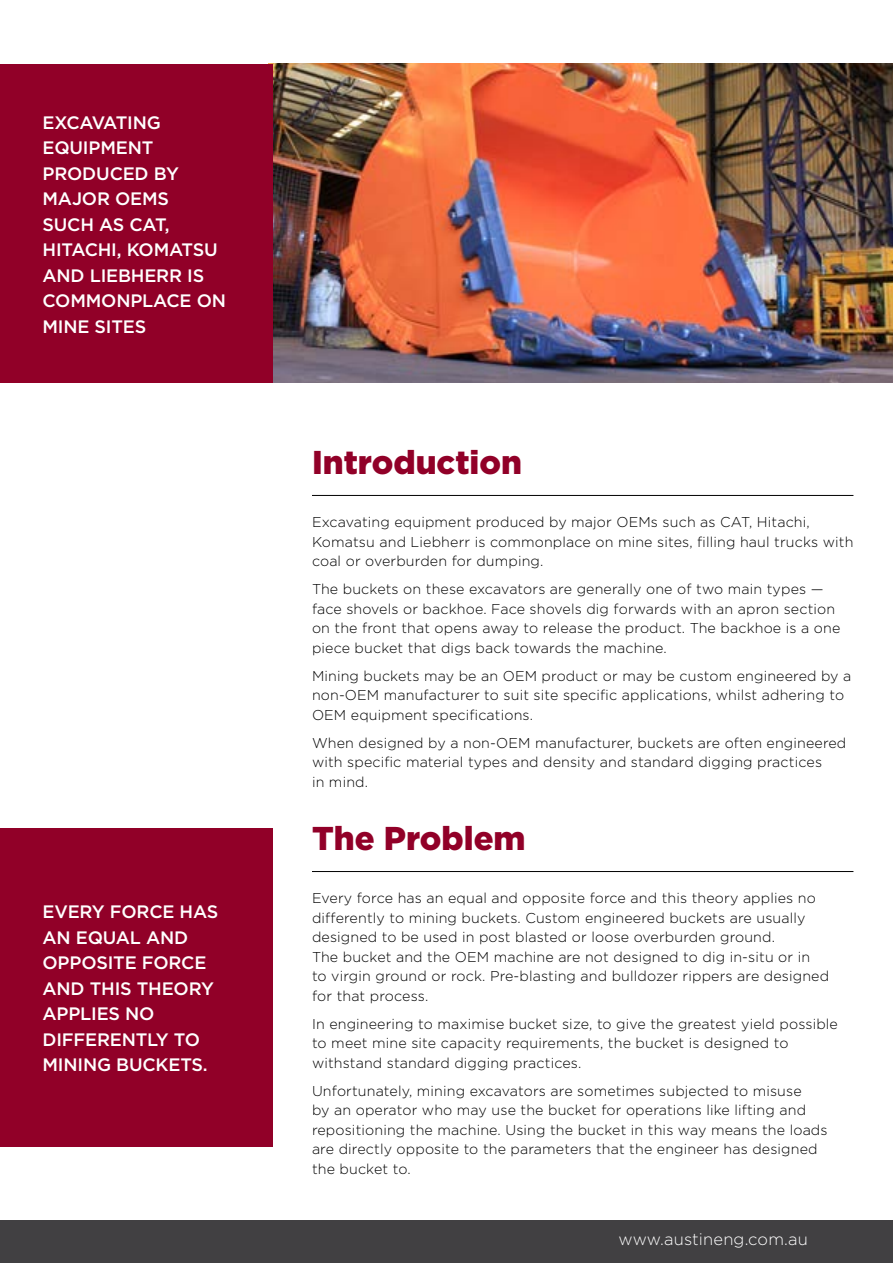
<style>
.page{position:relative;width:893px;height:1263px;background:#fff}
.page>*{position:absolute;margin:0;border:0;box-sizing:border-box;transform-origin:0 0}
.t1{font:900 33px "Gotham";color:#910028}
.t2{font:500 18px/25.5px "Gotham";letter-spacing:-.01em;color:#fff}
.t3{font:300 16.5px "Gotham";letter-spacing:.01em;color:#fff}
.t4{font:300 14.25px/19.5px "Gotham";letter-spacing:.01em;color:#000}
</style>
<div class="page">
<img style="left:272px;top:64px;width:621px;height:319px">
<hr style="left:312px;top:495px;width:541px;height:1px;background:#000">
<hr style="left:312px;top:871px;width:541px;height:1px;background:#000">
<div style="left:0;top:1220px;width:893px;height:43px;background:#414042"></div>
<div style="left:0;top:64px;width:272px;height:319px;background:#910028"></div>
<div style="left:0;top:827px;width:272px;height:319px;background:#910028"></div>
<p class="t2" style="left:43px;top:109px;width:185px">EXCAVATING<br>EQUIPMENT<br>PRODUCED BY<br>MAJOR OEMS<br>SUCH AS CAT,<br>HITACHI, KOMATSU<br>AND LIEBHERR IS<br>COMMONPLACE ON<br>MINE SITES</p>
<p class="t2" style="left:43px;top:898px;width:177px">EVERY FORCE HAS<br>AN EQUAL AND<br>OPPOSITE FORCE<br>AND THIS THEORY<br>APPLIES NO<br>DIFFERENTLY TO<br>MINING BUCKETS.</p>
<h1 class="t1" style="left:312px;top:443px;width:212px">Introduction</h1>
<p class="t4" style="left:312px;top:512px;width:543px">Excavating equipment produced by major OEMs such as CAT, Hitachi,<br>Komatsu and Liebherr is commonplace on mine sites, filling haul trucks with coal or overburden for dumping.</p>
<p class="t4" style="left:312px;top:579px;width:530px">The buckets on these excavators are generally one of two main types — face shovels or backhoe. Face shovels dig forwards with an apron section on the front that opens away to release the product. The backhoe is a one piece bucket that digs back towards the machine.</p>
<p class="t4" style="left:312px;top:666px;width:541px">Mining buckets may be an OEM product or may be custom engineered by a non-OEM manufacturer to suit site specific applications, whilst adhering to<br>OEM equipment specifications.</p>
<p class="t4" style="left:312px;top:733px;width:536px">When designed by a non-OEM manufacturer, buckets are often engineered with specific material types and density and standard digging practices<br>in mind.</p>
<h1 class="t1" style="left:312px;top:819px;width:215px">The Problem</h1>
<p class="t4" style="left:312px;top:888px;width:519px">Every force has an equal and opposite force and this theory applies no differently to mining buckets. Custom engineered buckets are usually designed to be used in post blasted or loose overburden ground.<br>The bucket and the OEM machine are not designed to dig in-situ or in<br>to virgin ground or rock. Pre-blasting and bulldozer rippers are designed for that process.</p>
<p class="t4" style="left:312px;top:1014px;width:527px">In engineering to maximise bucket size, to give the greatest yield possible to meet mine site capacity requirements, the bucket is designed to withstand standard digging practices.</p>
<p class="t4" style="left:312px;top:1081px;width:517px">Unfortunately, mining excavators are sometimes subjected to misuse<br>by an operator who may use the bucket for operations like lifting and repositioning the machine. Using the bucket in this way means the loads are directly opposite to the parameters that the engineer has designed the bucket to.</p>
<p class="t3" style="left:618px;top:1230px;width:191px">www.austineng.com.au</p>
</div>
